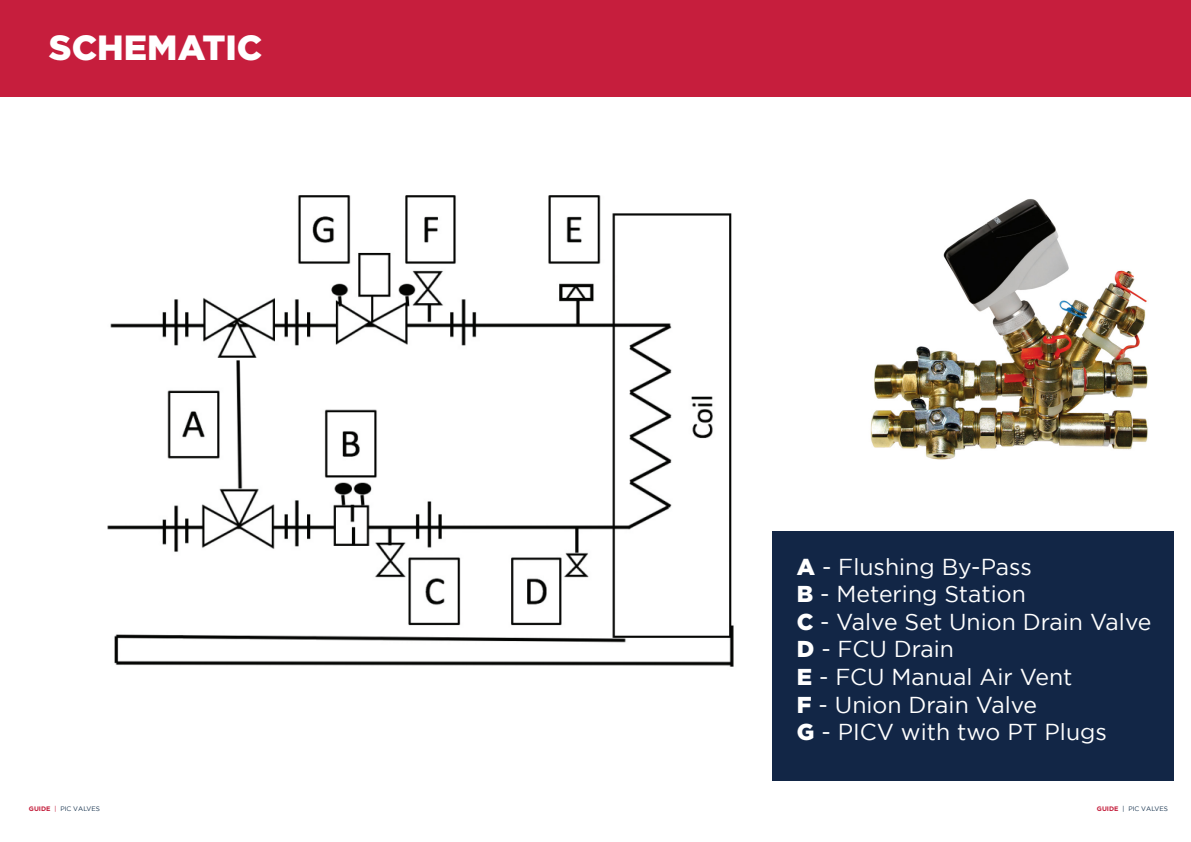
<style>
.page{position:relative;width:1191px;height:842px;background:#fff}
.page>*{position:absolute;margin:0;border:0;box-sizing:border-box;transform-origin:0 0}
.t1{font:900 35px "Gotham";color:#fff}
.t2{font:23px "Gotham";color:#fff}
.t3{font:6.5px "Gotham";color:#17334f}
.s1{font-weight:900}
.s2{font-weight:700;color:#c41e3c}
.s3{color:#c41e3c}
</style>
<div class="page">
<img style="left:107px;top:195px;width:627px;height:472px">
<div style="left:772px;top:531px;width:402px;height:249px;background:#122646"></div>
<div style="left:0;top:0;width:1191px;height:96px;background:#c61e3d"></div>
<img style="left:870px;top:199px;width:278px;height:261px">
<p class="t1" style="left:49px;top:27px;width:215px">SCHEMATIC</p>
<p class="t2" style="left:797px;top:554px;width:236px"><span class="s1">A</span> - Flushing By-Pass</p>
<p class="t2" style="left:797px;top:581px;width:230px"><span class="s1">B</span> - Metering Station</p>
<p class="t2" style="left:797px;top:609px;width:356px"><span class="s1">C</span> - Valve Set Union Drain Valve</p>
<p class="t2" style="left:797px;top:636px;width:159px"><span class="s1">D</span> - FCU Drain</p>
<p class="t2" style="left:797px;top:664px;width:277px"><span class="s1">E</span> - FCU Manual Air Vent</p>
<p class="t2" style="left:797px;top:692px;width:242px"><span class="s1">F</span> - Union Drain Valve</p>
<p class="t2" style="left:797px;top:719px;width:311px"><span class="s1">G</span> - PICV with two PT Plugs</p>
<p class="t3" style="left:29px;top:805px;width:73px"><span class="s2">GUIDE</span> <span class="s3">|</span> PIC VALVES</p>
<p class="t3" style="left:1097px;top:805px;width:73px"><span class="s2">GUIDE</span> | PIC VALVES</p>
</div>
